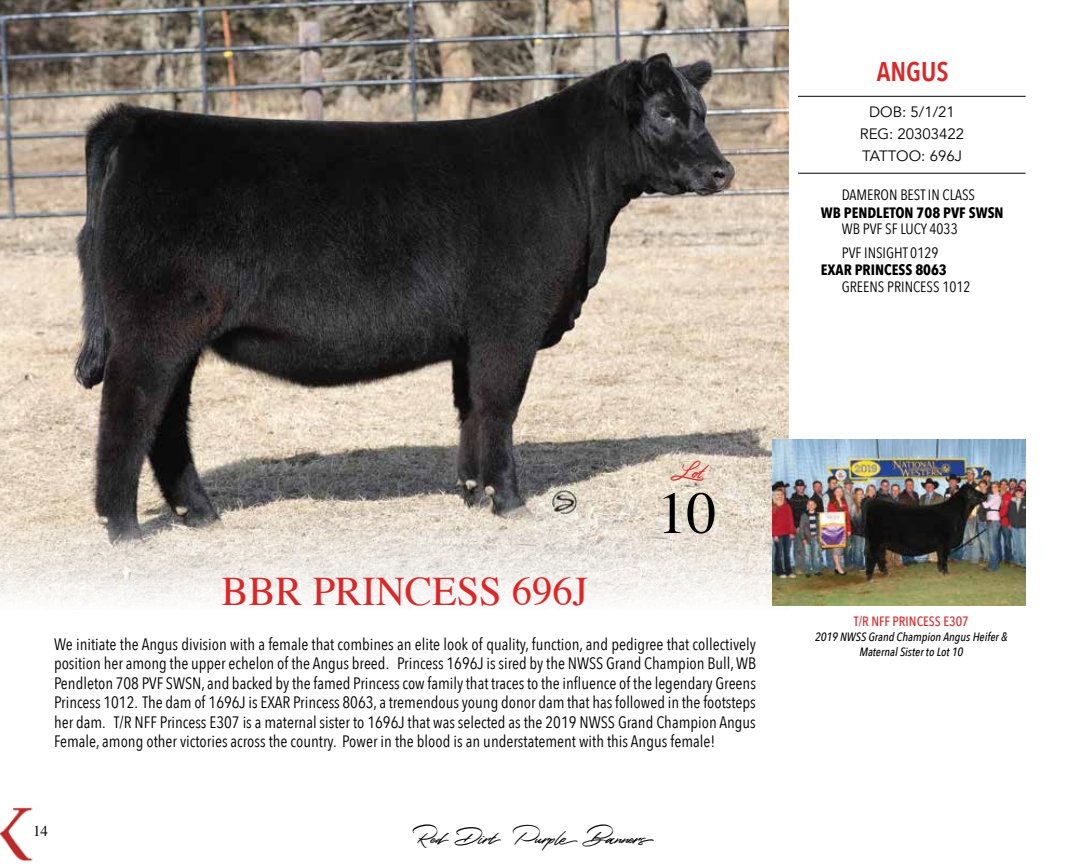
<style>
.page{position:relative;width:1080px;height:864px;background:#fff}
.page>*{position:absolute;margin:0;border:0;box-sizing:border-box;transform-origin:0 0}
.t1{font:60px "Times";color:#000}
.t2{font:40.5px "Times";color:#dc2726}
.t3{font:27px "Colatin";color:#000}
.t4{font:600 27px "Avenir Next Condensed";color:#dc2726}
.t5{font:27px "Colatin";color:#dc2726}
.t6{font:16.5px/19.5px "Avenir Next Condensed";color:#000;text-align:justify}
.t7{font:15px "Avenir Next Condensed";color:#000}
.t8{font:700 15px "Avenir Next Condensed";color:#000}
.t9{font:15px/21.6px "Avenir";color:#000;text-align:center}
.t10{font:15px "Times";color:#000}
.t11{font:500 13.5px "Avenir Next Condensed";color:#dc2726}
.t12{font:italic 500 12px/15px "Avenir Next Condensed";color:#000;text-align:center}
</style>
<div class="page">
<img style="left:0;top:807px;width:33px;height:54px">
<img style="left:0;top:0;width:788px;height:606px">
<hr style="left:798px;top:96px;width:228px;height:1px;background:#000">
<hr style="left:798px;top:173px;width:228px;height:1px;background:#000">
<img style="left:773px;top:440px;width:252px;height:166px">
<h3 class="t4" style="left:877px;top:48px;width:73px">ANGUS</h3>
<p class="t9" style="left:860px;top:102px;width:106px">DOB: 5/1/21<br>REG: 20303422<br>TATTOO: 696J</p>
<p class="t7" style="left:842px;top:182px;width:135px">DAMERON BEST IN CLASS</p>
<p class="t7" style="left:842px;top:216px;width:117px">WB PVF SF LUCY 4033</p>
<p class="t8" style="left:821px;top:261px;width:128px">EXAR PRINCESS 8063</p>
<p class="t8" style="left:821px;top:203px;width:184px">WB PENDLETON 708 PVF SWSN</p>
<p class="t7" style="left:842px;top:240px;width:98px">PVF INSIGHT 0129</p>
<p class="t7" style="left:842px;top:274px;width:130px">GREENS PRINCESS 1012</p>
<h3 class="t5" style="left:671px;top:454px;width:41px">Lot</h3>
<h1 class="t1" style="left:657px;top:457px;width:61px">10</h1>
<h2 class="t2" style="left:222px;top:554px;width:368px">BBR PRINCESS 696J</h2>
<p class="t6" style="left:54px;top:634px;width:704px">We initiate the Angus division with a female that combines an elite look of quality, function, and pedigree that collectively position her among the upper echelon of the Angus breed. Princess 1696J is sired by the NWSS Grand Champion Bull, WB Pendleton 708 PVF SWSN, and backed by the famed Princess cow family that traces to the influence of the legendary Greens Princess 1012. The dam of 1696J is EXAR Princess 8063, a tremendous young donor dam that has followed in the footsteps her dam. T/R NFF Princess E307 is a maternal sister to 1696J that was selected as the 2019 NWSS Grand Champion Angus Female, among other victories across the country. Power in the blood is an understatement with this Angus female!</p>
<p class="t10" style="left:33px;top:817px;width:16px">14</p>
<h3 class="t3" style="left:413px;top:820px;width:242px">Red Dirt Purple Banners</h3>
<p class="t11" style="left:854px;top:614px;width:116px">T/R NFF PRINCESS E307</p>
<p class="t12" style="left:815px;top:630px;width:194px">2019 NWSS Grand Champion Angus Heifer &amp;<br>Maternal Sister to Lot 10</p>
</div>
